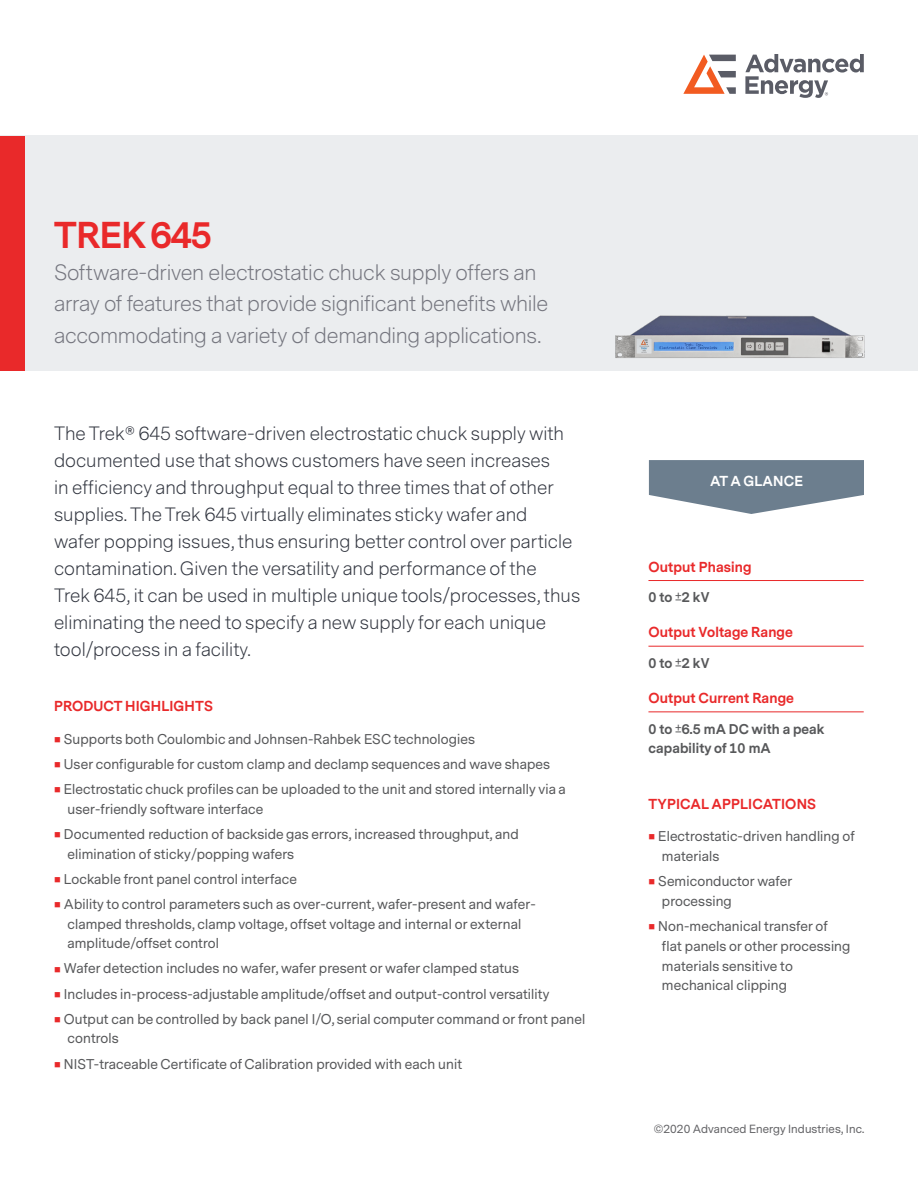
<style>
.page{position:relative;width:918px;height:1188px;background:#fff}
.page>*{position:absolute;margin:0;border:0;box-sizing:border-box;transform-origin:0 0}
.t1{font:700 34.95px "Messina Sans";letter-spacing:-.015em;color:#e9292a}
.TitleSub{font:300 20.55px/31.5px "Messina Sans";letter-spacing:-.015em;color:#75767f}
.Product_Overview_bod{font:300 18px/27px "Messina Sans";color:#323640}
.At_a_Glance_Subhead{font:700 13.5px "Messina Sans";letter-spacing:.01em;color:#e9292a}
.Cover_Heading{font:700 13.5px "Messina Sans";letter-spacing:.01em;color:#e9292a}
.Heading_1{font:700 13.5px "Messina Sans";letter-spacing:.01em;color:#fff}
.Bulleted{font:13.2px/19.8px "Messina Sans";letter-spacing:.01em;color:#57585a}
.At_A_Glance_Text_Las{font:700 13.2px/19.8px "Messina Sans";letter-spacing:.01em;color:#57585a}
.t2{font:11.1px "Messina Sans";letter-spacing:.01em;color:#636366}
.s1{color:#e9292a}
</style>
<div class="page">
<div style="left:0;top:136px;width:918px;height:235px;background:#ebedef"></div>
<svg style="left:649px;top:460px;width:215px;height:54px"></svg>
<hr style="left:648px;top:580px;width:216px;height:1px;background:#e9292a">
<hr style="left:648px;top:646px;width:216px;height:1px;background:#e9292a">
<hr style="left:648px;top:712px;width:216px;height:1px;background:#e9292a">
<div style="left:0;top:136px;width:24px;height:235px;background:#e9292a"></div>
<svg style="left:683px;top:55px;width:53px;height:39px"></svg>
<svg style="left:745px;top:54px;width:119px;height:44px"></svg>
<img style="left:615px;top:315px;width:250px;height:43px">
<p class="t1" style="left:54px;top:211px;width:159px">TREK 645</p>
<p class="TitleSub" style="left:54px;top:257px;width:496px">Software-driven electrostatic chuck supply offers an array of features that provide significant benefits while accommodating a variety of demanding applications.</p>
<p class="Product_Overview_bod" style="left:54px;top:420px;width:528px">The Trek® 645 software-driven electrostatic chuck supply with documented use that shows customers have seen increases<br>in efficiency and throughput equal to three times that of other supplies. The Trek 645 virtually eliminates sticky wafer and<br>wafer popping issues, thus ensuring better control over particle contamination. Given the versatility and performance of the<br>Trek 645, it can be used in multiple unique tools/processes, thus eliminating the need to specify a new supply for each unique tool/process in a facility.</p>
<p class="Cover_Heading" style="left:54px;top:696px;width:160px">PRODUCT HIGHLIGHTS</p>
<p class="Bulleted" style="left:54px;top:729px;width:423px"><span class="s1">■</span> Supports both Coulombic and Johnsen-Rahbek ESC technologies</p>
<p class="Bulleted" style="left:54px;top:755px;width:498px"><span class="s1">■</span> User configurable for custom clamp and declamp sequences and wave shapes</p>
<p class="Bulleted" style="left:68px;top:780px;width:500px;text-indent:-14px"><span class="s1">■</span> Electrostatic chuck profiles can be uploaded to the unit and stored internally via a user-friendly software interface</p>
<p class="Bulleted" style="left:68px;top:825px;width:453px;text-indent:-14px"><span class="s1">■</span> Documented reduction of backside gas errors, increased throughput, and elimination of sticky/popping wafers</p>
<p class="Bulleted" style="left:54px;top:869px;width:244px"><span class="s1">■</span> Lockable front panel control interface</p>
<p class="Bulleted" style="left:68px;top:895px;width:470px;text-indent:-14px"><span class="s1">■</span> Ability to control parameters such as over-current, wafer-present and wafer&shy;clamped thresholds, clamp voltage, offset voltage and internal or external amplitude/offset control</p>
<p class="Bulleted" style="left:54px;top:959px;width:467px"><span class="s1">■</span> Wafer detection includes no wafer, wafer present or wafer clamped status</p>
<p class="Bulleted" style="left:54px;top:984px;width:497px"><span class="s1">■</span> Includes in-process-adjustable amplitude/offset and output-control versatility</p>
<p class="Bulleted" style="left:68px;top:1009px;width:519px;text-indent:-14px"><span class="s1">■</span> Output can be controlled by back panel I/O, serial computer command or front panel controls</p>
<p class="Bulleted" style="left:54px;top:1054px;width:410px"><span class="s1">■</span> NIST-traceable Certificate of Calibration provided with each unit</p>
<p class="Heading_1" style="left:710px;top:472px;width:94px">AT A GLANCE</p>
<p class="At_a_Glance_Subhead" style="left:648px;top:557px;width:105px">Output Phasing</p>
<p class="At_A_Glance_Text_Las" style="left:648px;top:588px;width:63px">0 to ±2 kV</p>
<p class="At_a_Glance_Subhead" style="left:648px;top:623px;width:146px">Output Voltage Range</p>
<p class="At_A_Glance_Text_Las" style="left:648px;top:654px;width:63px">0 to ±2 kV</p>
<p class="At_a_Glance_Subhead" style="left:648px;top:689px;width:147px">Output Current Range</p>
<p class="At_A_Glance_Text_Las" style="left:648px;top:719px;width:178px">0 to ±6.5 mA DC with a peak capability of 10 mA</p>
<p class="Cover_Heading" style="left:649px;top:794px;width:169px">TYPICAL APPLICATIONS</p>
<p class="Bulleted" style="left:662px;top:827px;width:194px;text-indent:-14px"><span class="s1">■</span> Electrostatic-driven handling of materials</p>
<p class="Bulleted" style="left:662px;top:872px;width:132px;text-indent:-14px"><span class="s1">■</span> Semiconductor wafer processing</p>
<p class="Bulleted" style="left:662px;top:917px;width:190px;text-indent:-14px"><span class="s1">■</span> Non-mechanical transfer of flat panels or other processing materials sensitive to mechanical clipping</p>
<p class="t2" style="left:654px;top:1122px;width:212px">©2020 Advanced Energy Industries, Inc.</p>
</div>
